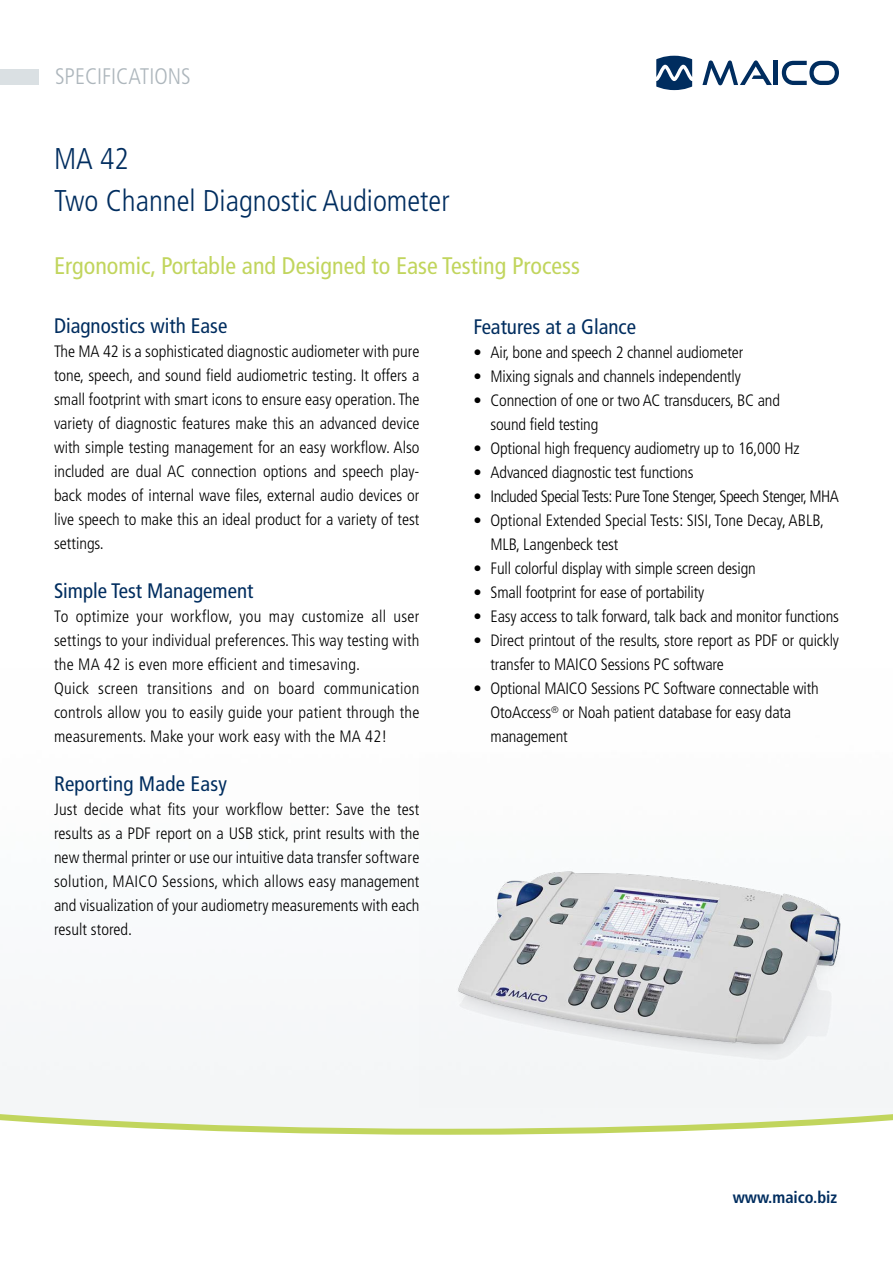
<style>
.page{position:relative;width:893px;height:1263px;background:#fff}
.page>*{position:absolute;margin:0;border:0;box-sizing:border-box;transform-origin:0 0}
.t1{font:300 condensed 30px/42px "Frutiger LT Std";color:#002d5f}
.t2{font:condensed 24px "Frutiger LT Std";color:#c1d55d}
.t3{font:300 condensed 22.5px "Frutiger LT Std";color:#adb6bc}
.t4{font:condensed 21px "Frutiger LT Std";color:#002d5f}
.t5{font:300 condensed 16.5px/24px "Frutiger LT Std";letter-spacing:-.01em;color:#000}
.t6{font:300 condensed 16.5px/24px "Frutiger LT Std";letter-spacing:.01em;color:#000}
.t7{font:300 condensed 16.5px "Frutiger LT Std";letter-spacing:-.03em;color:#000}
.t8{font:700 condensed 16.5px "Frutiger LT Std";color:#002d5f}
</style>
<div class="page">
<svg style="left:0;top:1110px;width:893px;height:25px"></svg>
<svg style="left:702px;top:60px;width:70px;height:25px"></svg>
<hr style="left:774px;top:61px;width:4px;height:24px;background:#002d5f">
<svg style="left:782px;top:61px;width:57px;height:24px"></svg>
<svg style="left:656px;top:56px;width:36px;height:34px"></svg>
<div style="left:0;top:69px;width:38px;height:16px;background:#dae0e3"></div>
<img style="left:419px;top:791px;width:474px;height:317px">
<h3 class="t3" style="left:55px;top:64px;width:137px">SPECIFICATIONS</h3>
<h1 class="t1" style="left:54px;top:138px;width:397px">MA 42<br>Two Channel Diagnostic Audiometer</h1>
<h2 class="t2" style="left:54px;top:252px;width:527px">Ergonomic, Portable and Designed to Ease Testing Process</h2>
<p class="t4" style="left:54px;top:313px;width:175px">Diagnostics with Ease</p>
<p class="t5" style="left:54px;top:339px;width:367px;text-align:justify">The MA 42 is a sophisticated diagnostic audiometer with pure tone, speech, and sound field audiometric testing. It offers a small footprint with smart icons to ensure easy operation. The variety of diagnostic features make this an advanced device with simple testing management for an easy workflow. Also included are dual AC connection options and speech play&shy;back modes of internal wave files, external audio devices or live speech to make this an ideal product for a variety of test settings.</p>
<p class="t4" style="left:54px;top:578px;width:201px">Simple Test Management</p>
<p class="t6" style="left:54px;top:604px;width:367px">To optimize your workflow, you may customize all user settings to your individual preferences. This way testing with the MA 42 is even more efficient and timesaving.<br>Quick screen transitions and on board communication controls allow you to easily guide your patient through the measurements. Make your work easy with the MA 42!</p>
<p class="t4" style="left:54px;top:771px;width:174px">Reporting Made Easy</p>
<p class="t5" style="left:54px;top:797px;width:367px;text-align:justify">Just decide what fits your workflow better: Save the test results as a PDF report on a USB stick, print results with the new thermal printer or use our intuitive data transfer software solution, MAICO Sessions, which allows easy management and visualization of your audiometry measurements with each result stored.</p>
<p class="t4" style="left:473px;top:314px;width:164px">Features at a Glance</p>
<p class="t5" style="left:473px;top:340px;width:271px">• Air, bone and speech 2 channel audiometer</p>
<p class="t5" style="left:473px;top:364px;width:269px">• Mixing signals and channels independently</p>
<p class="t5" style="left:490px;top:388px;width:291px;text-indent:-17px">• Connection of one or two AC transducers, BC and sound field testing</p>
<p class="t5" style="left:473px;top:436px;width:327px">• Optional high frequency audiometry up to 16,000 Hz</p>
<p class="t5" style="left:473px;top:460px;width:221px">• Advanced diagnostic test functions</p>
<p class="t7" style="left:473px;top:487px;width:367px">• Included Special Tests: Pure Tone Stenger, Speech Stenger, MHA</p>
<p class="t5" style="left:490px;top:508px;width:335px;text-indent:-17px">• Optional Extended Special Tests: SISI, Tone Decay, ABLB,<br>MLB, Langenbeck test</p>
<p class="t5" style="left:473px;top:556px;width:284px">• Full colorful display with simple screen design</p>
<p class="t5" style="left:473px;top:580px;width:232px">• Small footprint for ease of portability</p>
<p class="t5" style="left:473px;top:604px;width:367px">• Easy access to talk forward, talk back and monitor functions</p>
<p class="t5" style="left:490px;top:629px;width:350px;text-indent:-17px">• Direct printout of the results, store report as PDF or quickly transfer to MAICO Sessions PC software</p>
<p class="t5" style="left:490px;top:677px;width:330px;text-indent:-17px">• Optional MAICO Sessions PC Software connectable with<br>OtoAccess<sup>®</sup> or Noah patient database for easy data management</p>
<p class="t8" style="left:733px;top:1188px;width:106px">www.maico.biz</p>
</div>
